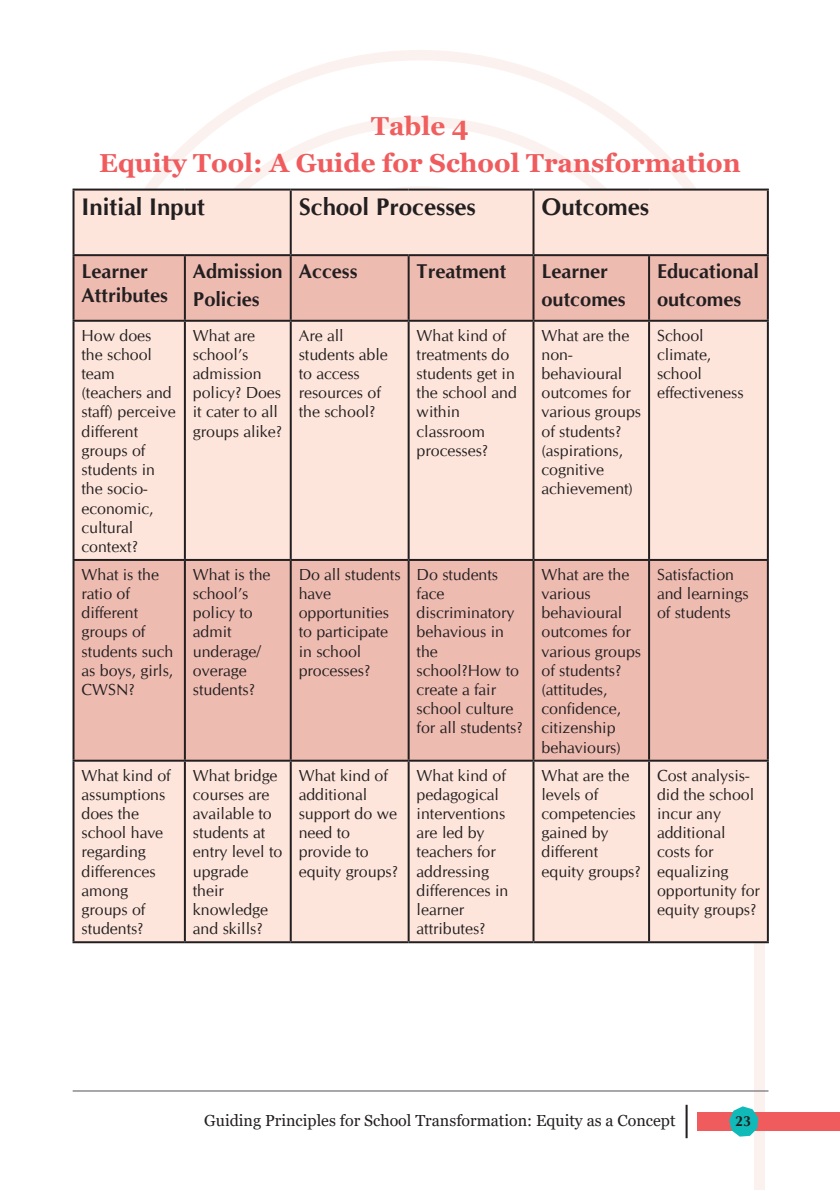
<style>
.page{position:relative;width:840px;height:1191px;background:#fff}
.page>*{position:absolute;margin:0;border:0;box-sizing:border-box;transform-origin:0 0}
.t1{font:700 26px "Georgia";color:#f05c5e}
.t2{font:700 26px "Georgia";color:#f05e5e}
.t3{font:700 24px "CG Omega";color:#231f20}
.t4{font:700 20px/28px "CG Omega";color:#231f20}
.t5{font:16px/19.2px "CG Omega";color:#231f20}
.t6{font:16px "Georgia";color:#231f20}
.t7{font:700 14.4px "CG Omega";color:#231f20}
</style>
<div class="page">
<svg style="left:76px;top:50px;width:688px;height:139px"></svg>
<svg style="left:142px;top:116px;width:555px;height:73px"></svg>
<div style="left:753px;top:394px;width:11px;height:795px;background:#fbf2f0"></div>
<div style="left:696px;top:1112px;width:143px;height:18px;background:#f05c5e"></div>
<div style="left:685px;top:1104px;width:2px;height:34px;border:1px solid #231f20"></div>
<svg style="left:728px;top:1106px;width:29px;height:30px"></svg>
<hr style="left:73px;top:1090px;width:695px;height:1px;background:#84838a">
<div style="left:74px;top:191px;width:692px;height:750px;background:#fde5db"></div>
<svg style="left:74px;top:256px;width:692px;height:503px;background:#f3cdc3"></svg>
<hr style="left:72px;top:189px;width:113px;height:2px;background:#231f20">
<hr style="left:72px;top:191px;width:2px;height:63px;background:#231f20">
<hr style="left:185px;top:189px;width:105px;height:2px;background:#231f20">
<hr style="left:290px;top:189px;width:118px;height:2px;background:#231f20">
<hr style="left:289px;top:191px;width:2px;height:63px;background:#231f20">
<hr style="left:408px;top:189px;width:125px;height:2px;background:#231f20">
<hr style="left:533px;top:189px;width:115px;height:2px;background:#231f20">
<hr style="left:532px;top:191px;width:2px;height:63px;background:#231f20">
<hr style="left:648px;top:189px;width:120px;height:2px;background:#231f20">
<hr style="left:766px;top:191px;width:2px;height:63px;background:#231f20">
<hr style="left:72px;top:254px;width:113px;height:2px;background:#231f20">
<hr style="left:72px;top:256px;width:2px;height:64px;background:#231f20">
<hr style="left:185px;top:254px;width:105px;height:2px;background:#231f20">
<hr style="left:184px;top:256px;width:2px;height:64px;background:#231f20">
<hr style="left:290px;top:254px;width:118px;height:2px;background:#231f20">
<hr style="left:289px;top:256px;width:2px;height:64px;background:#231f20">
<hr style="left:408px;top:254px;width:125px;height:2px;background:#231f20">
<hr style="left:407px;top:256px;width:2px;height:64px;background:#231f20">
<hr style="left:533px;top:254px;width:115px;height:2px;background:#231f20">
<hr style="left:532px;top:256px;width:2px;height:64px;background:#231f20">
<hr style="left:648px;top:254px;width:120px;height:2px;background:#231f20">
<hr style="left:647px;top:256px;width:2px;height:64px;background:#231f20">
<hr style="left:766px;top:256px;width:2px;height:64px;background:#231f20">
<hr style="left:72px;top:320px;width:113px;height:2px;background:#231f20">
<hr style="left:72px;top:322px;width:2px;height:237px;background:#231f20">
<hr style="left:185px;top:320px;width:105px;height:2px;background:#231f20">
<hr style="left:184px;top:322px;width:2px;height:237px;background:#231f20">
<hr style="left:290px;top:320px;width:118px;height:2px;background:#231f20">
<hr style="left:289px;top:322px;width:2px;height:237px;background:#231f20">
<hr style="left:408px;top:320px;width:125px;height:2px;background:#231f20">
<hr style="left:407px;top:322px;width:2px;height:237px;background:#231f20">
<hr style="left:533px;top:320px;width:115px;height:2px;background:#231f20">
<hr style="left:532px;top:322px;width:2px;height:237px;background:#231f20">
<hr style="left:648px;top:320px;width:120px;height:2px;background:#231f20">
<hr style="left:647px;top:322px;width:2px;height:237px;background:#231f20">
<hr style="left:766px;top:322px;width:2px;height:237px;background:#231f20">
<hr style="left:72px;top:559px;width:113px;height:2px;background:#231f20">
<hr style="left:72px;top:561px;width:2px;height:198px;background:#231f20">
<hr style="left:185px;top:559px;width:105px;height:2px;background:#231f20">
<hr style="left:184px;top:561px;width:2px;height:198px;background:#231f20">
<hr style="left:290px;top:559px;width:118px;height:2px;background:#231f20">
<hr style="left:289px;top:561px;width:2px;height:198px;background:#231f20">
<hr style="left:408px;top:559px;width:125px;height:2px;background:#231f20">
<hr style="left:407px;top:561px;width:2px;height:198px;background:#231f20">
<hr style="left:533px;top:559px;width:115px;height:2px;background:#231f20">
<hr style="left:532px;top:561px;width:2px;height:198px;background:#231f20">
<hr style="left:648px;top:559px;width:120px;height:2px;background:#231f20">
<hr style="left:647px;top:561px;width:2px;height:198px;background:#231f20">
<hr style="left:766px;top:561px;width:2px;height:198px;background:#231f20">
<hr style="left:72px;top:759px;width:113px;height:2px;background:#231f20">
<hr style="left:72px;top:761px;width:2px;height:180px;background:#231f20">
<hr style="left:185px;top:759px;width:105px;height:2px;background:#231f20">
<hr style="left:184px;top:761px;width:2px;height:180px;background:#231f20">
<hr style="left:290px;top:759px;width:118px;height:2px;background:#231f20">
<hr style="left:289px;top:761px;width:2px;height:180px;background:#231f20">
<hr style="left:408px;top:759px;width:125px;height:2px;background:#231f20">
<hr style="left:407px;top:761px;width:2px;height:180px;background:#231f20">
<hr style="left:533px;top:759px;width:115px;height:2px;background:#231f20">
<hr style="left:532px;top:761px;width:2px;height:180px;background:#231f20">
<hr style="left:648px;top:759px;width:120px;height:2px;background:#231f20">
<hr style="left:647px;top:761px;width:2px;height:180px;background:#231f20">
<hr style="left:766px;top:761px;width:2px;height:180px;background:#231f20">
<hr style="left:72px;top:941px;width:113px;height:2px;background:#231f20">
<hr style="left:185px;top:941px;width:105px;height:2px;background:#231f20">
<hr style="left:290px;top:941px;width:118px;height:2px;background:#231f20">
<hr style="left:408px;top:941px;width:125px;height:2px;background:#231f20">
<hr style="left:533px;top:941px;width:115px;height:2px;background:#231f20">
<hr style="left:648px;top:941px;width:120px;height:2px;background:#231f20">
<p class="t2" style="left:371px;top:109px;width:99px">Table 4</p>
<p class="t1" style="left:99px;top:147px;width:642px">Equity Tool: A Guide for School Transformation</p>
<p class="t3" style="left:81px;top:192px;width:125px">Initial Input</p>
<p class="t3" style="left:298px;top:192px;width:178px">School Processes</p>
<p class="t3" style="left:541px;top:192px;width:109px">Outcomes</p>
<p class="t4" style="left:81px;top:259px;width:88px;line-height:24px">Learner<br>Attributes</p>
<p class="t4" style="left:193px;top:257px;width:91px">Admission<br>Policies</p>
<p class="t4" style="left:298px;top:257px;width:60px">Access</p>
<p class="t4" style="left:416px;top:257px;width:91px">Treatment</p>
<p class="t4" style="left:541px;top:257px;width:86px">Learner outcomes</p>
<p class="t4" style="left:656px;top:257px;width:103px">Educational outcomes</p>
<p class="t5" style="left:81px;top:326px;width:96px">How does the school team (teachers and staff) perceive different groups of students in the socio&shy;economic, cultural context?</p>
<p class="t5" style="left:193px;top:326px;width:91px">What are school’s admission policy? Does it cater to all groups alike?</p>
<p class="t5" style="left:298px;top:326px;width:91px">Are all students able to access resources of the school?</p>
<p class="t5" style="left:416px;top:326px;width:102px">What kind of treatments do students get in the school and within classroom processes?</p>
<p class="t5" style="left:541px;top:326px;width:101px">What are the non&shy;behavioural outcomes for various groups of students? (aspirations, cognitive achievement)</p>
<p class="t5" style="left:656px;top:326px;width:88px">School climate, school effectiveness</p>
<p class="t5" style="left:81px;top:565px;width:93px">What is the ratio of different groups of students such as boys, girls,<br>CWSN?</p>
<p class="t5" style="left:193px;top:565px;width:79px">What is the school’s policy to admit underage/ overage students?</p>
<p class="t5" style="left:298px;top:565px;width:103px">Do all students have opportunities to participate in school processes?</p>
<p class="t5" style="left:416px;top:565px;width:107px">Do students face discriminatory behavious in the school?How to create a fair school culture for all students?</p>
<p class="t5" style="left:541px;top:565px;width:101px">What are the various behavioural outcomes for various groups of students? (attitudes, confidence, citizenship behaviours)</p>
<p class="t5" style="left:656px;top:565px;width:93px">Satisfaction and learnings of students</p>
<p class="t5" style="left:81px;top:765px;width:91px">What kind of assumptions does the school have regarding differences among groups of students?</p>
<p class="t5" style="left:193px;top:765px;width:91px">What bridge courses are available to students at entry level to upgrade their knowledge and skills?</p>
<p class="t5" style="left:298px;top:765px;width:101px">What kind of additional support do we need to provide to equity groups?</p>
<p class="t5" style="left:416px;top:765px;width:93px">What kind of pedagogical interventions are led by teachers for addressing differences in learner attributes?</p>
<p class="t5" style="left:541px;top:765px;width:101px">What are the levels of competencies gained by different equity groups?</p>
<p class="t5" style="left:656px;top:765px;width:104px">Cost analysis&shy;did the school incur any additional costs for equalizing opportunity for equity groups?</p>
<p class="t6" style="left:204px;top:1110px;width:472px">Guiding Principles for School Transformation: Equity as a Concept</p>
<p class="t7" style="left:735px;top:1111px;width:17px">23</p>
</div>
